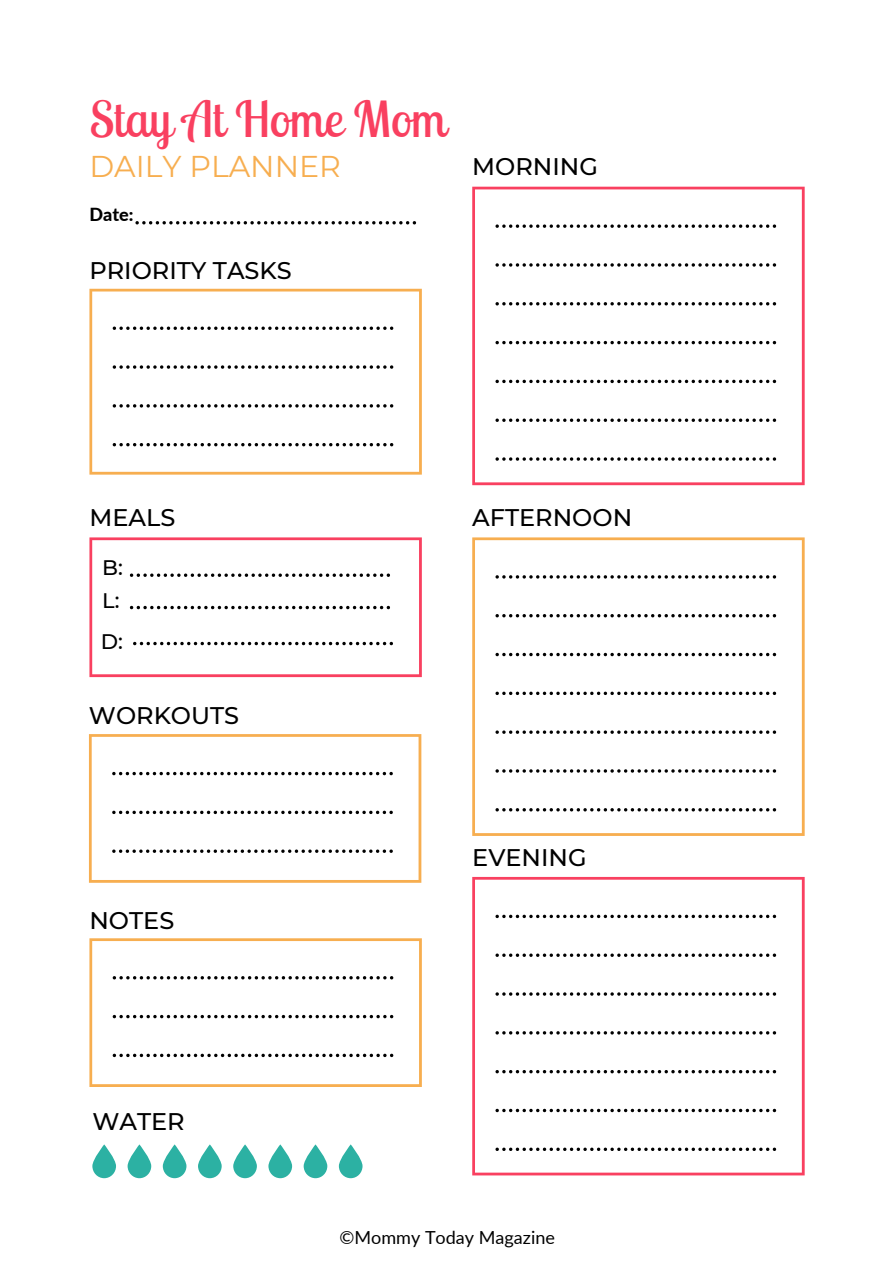
<style>
.page{position:relative;width:894px;height:1264px;background:#fff}
.page>*{position:absolute;margin:0;border:0;box-sizing:border-box;transform-origin:0 0}
.t1{font:49.5px "Lobster Two";color:#f94060}
.t2{font:30px "Montserrat";color:#f7ae50}
.t3{font:500 24px "Montserrat";color:#000}
.t4{font:500 21px "Montserrat";color:#000}
.t5{font:18px "Lato";color:#000}
.t6{font:800 18px "Lato";color:#000}
</style>
<div class="page">
<svg style="left:135px;top:221px;width:281px;height:3px"></svg>
<svg style="left:472px;top:187px;width:332px;height:298px"></svg>
<svg style="left:495px;top:224px;width:280px;height:4px"></svg>
<svg style="left:495px;top:263px;width:280px;height:4px"></svg>
<svg style="left:495px;top:302px;width:280px;height:3px"></svg>
<svg style="left:495px;top:341px;width:280px;height:3px"></svg>
<svg style="left:495px;top:380px;width:280px;height:3px"></svg>
<svg style="left:495px;top:418px;width:280px;height:4px"></svg>
<svg style="left:495px;top:457px;width:280px;height:4px"></svg>
<svg style="left:472px;top:537px;width:332px;height:299px"></svg>
<svg style="left:495px;top:575px;width:280px;height:3px"></svg>
<svg style="left:495px;top:614px;width:280px;height:3px"></svg>
<svg style="left:495px;top:653px;width:280px;height:3px"></svg>
<svg style="left:495px;top:691px;width:280px;height:4px"></svg>
<svg style="left:495px;top:730px;width:280px;height:3px"></svg>
<svg style="left:495px;top:769px;width:280px;height:3px"></svg>
<svg style="left:495px;top:808px;width:280px;height:3px"></svg>
<svg style="left:472px;top:877px;width:332px;height:298px"></svg>
<svg style="left:495px;top:914px;width:280px;height:4px"></svg>
<svg style="left:495px;top:953px;width:280px;height:3px"></svg>
<svg style="left:495px;top:992px;width:280px;height:3px"></svg>
<svg style="left:495px;top:1031px;width:280px;height:3px"></svg>
<svg style="left:495px;top:1069px;width:280px;height:4px"></svg>
<svg style="left:495px;top:1108px;width:280px;height:4px"></svg>
<svg style="left:495px;top:1147px;width:280px;height:3px"></svg>
<svg style="left:89px;top:734px;width:332px;height:148px"></svg>
<svg style="left:112px;top:772px;width:281px;height:3px"></svg>
<svg style="left:112px;top:810px;width:281px;height:4px"></svg>
<svg style="left:112px;top:849px;width:281px;height:3px"></svg>
<svg style="left:89px;top:938px;width:333px;height:148px"></svg>
<svg style="left:113px;top:976px;width:280px;height:3px"></svg>
<svg style="left:113px;top:1014px;width:280px;height:4px"></svg>
<svg style="left:113px;top:1053px;width:280px;height:4px"></svg>
<svg style="left:89px;top:289px;width:333px;height:185px"></svg>
<svg style="left:113px;top:326px;width:280px;height:4px"></svg>
<svg style="left:113px;top:365px;width:280px;height:4px"></svg>
<svg style="left:113px;top:404px;width:280px;height:3px"></svg>
<svg style="left:113px;top:443px;width:280px;height:3px"></svg>
<svg style="left:89px;top:537px;width:333px;height:140px"></svg>
<svg style="left:130px;top:573px;width:260px;height:4px"></svg>
<svg style="left:130px;top:606px;width:260px;height:3px"></svg>
<svg style="left:133px;top:642px;width:260px;height:3px"></svg>
<svg style="left:92px;top:1144px;width:24px;height:34px"></svg>
<svg style="left:127px;top:1144px;width:24px;height:34px"></svg>
<svg style="left:163px;top:1144px;width:23px;height:34px"></svg>
<svg style="left:198px;top:1144px;width:23px;height:34px"></svg>
<svg style="left:233px;top:1144px;width:24px;height:34px"></svg>
<svg style="left:268px;top:1144px;width:24px;height:34px"></svg>
<svg style="left:303px;top:1144px;width:24px;height:34px"></svg>
<svg style="left:339px;top:1144px;width:23px;height:34px"></svg>
<h1 class="t1" style="left:89px;top:88px;width:358px">Stay At Home Mom</h1>
<p class="t2" style="left:89px;top:145px;width:253px">DAILY PLANNER</p>
<p class="t6" style="left:89px;top:201px;width:46px">Date:</p>
<p class="t3" style="left:89px;top:254px;width:204px">PRIORITY TASKS</p>
<p class="t3" style="left:472px;top:150px;width:127px">MORNING</p>
<p class="t3" style="left:89px;top:501px;width:87px">MEALS</p>
<p class="t4" style="left:102px;top:553px;width:22px">B:</p>
<p class="t4" style="left:102px;top:585px;width:19px">L:</p>
<p class="t4" style="left:101px;top:626px;width:24px">D:</p>
<p class="t3" style="left:89px;top:699px;width:152px">WORKOUTS</p>
<p class="t3" style="left:89px;top:903px;width:86px">NOTES</p>
<p class="t3" style="left:92px;top:1105px;width:94px">WATER</p>
<p class="t3" style="left:472px;top:501px;width:161px">AFTERNOON</p>
<p class="t3" style="left:472px;top:840px;width:116px">EVENING</p>
<p class="t5" style="left:339px;top:1224px;width:217px">©Mommy Today Magazine</p>
</div>
